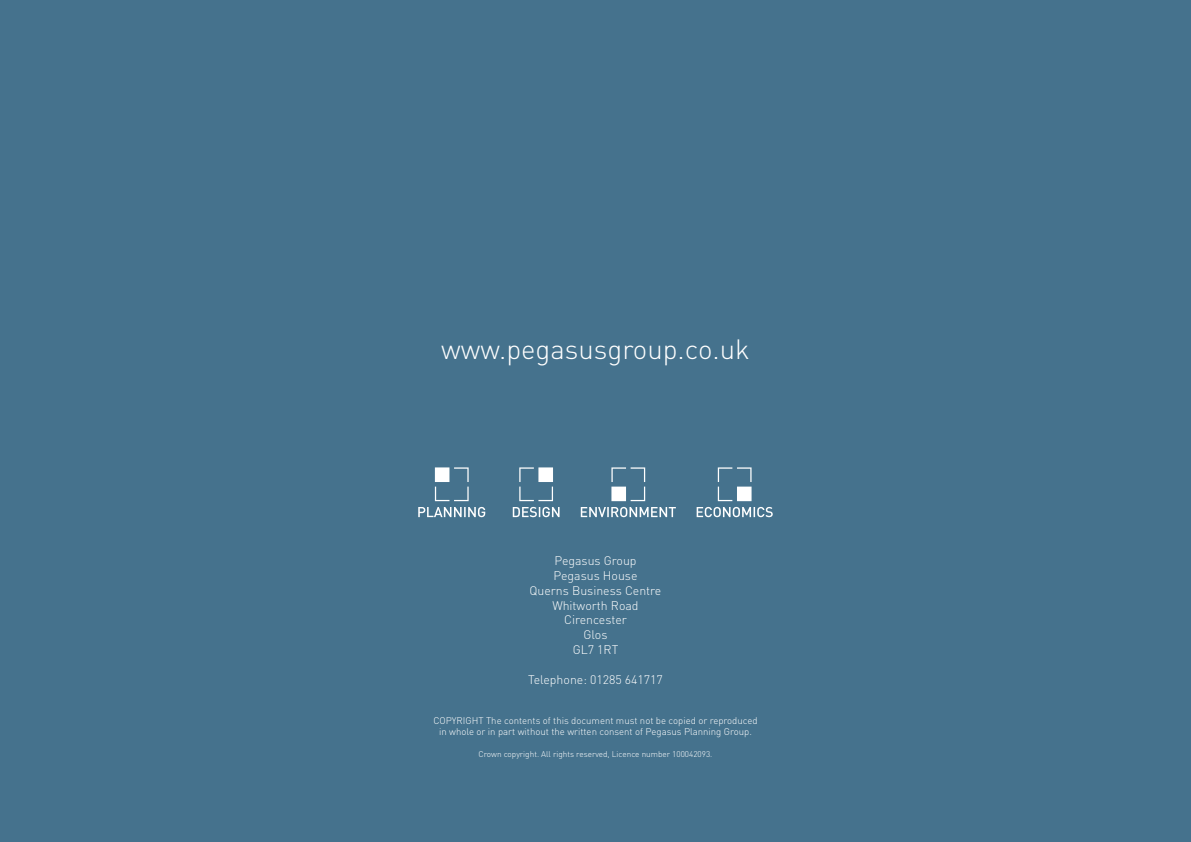
<style>
.page{position:relative;width:1191px;height:842px;background:#45728d}
.page>*{position:absolute;margin:0;border:0;box-sizing:border-box;transform-origin:0 0}
.t1{font:300 27.5px "DIN";color:#fff}
.t2{font:300 12.3px/14.8px "DIN";color:#fff;text-align:center}
.t3{font:300 9.6px/11px "DIN";color:#fff;text-align:center}
.t4{font:300 8.2px "DIN";color:#fff}
</style>
<div class="page">
<svg style="left:418px;top:507px;width:67px;height:10px"></svg>
<svg style="left:435px;top:467px;width:33px;height:34px"></svg>
<svg style="left:513px;top:507px;width:46px;height:10px"></svg>
<svg style="left:519px;top:467px;width:34px;height:34px"></svg>
<svg style="left:581px;top:507px;width:95px;height:10px"></svg>
<svg style="left:611px;top:467px;width:34px;height:34px"></svg>
<svg style="left:696px;top:507px;width:76px;height:10px"></svg>
<svg style="left:718px;top:467px;width:33px;height:34px"></svg>
<h1 class="t1" style="left:441px;top:331px;width:310px">www.pegasusgroup.co.uk</h1>
<p class="t2" style="left:529px;top:553px;width:133px">Pegasus Group<br>Pegasus House<br>Querns Business Centre<br>Whitworth Road<br>Cirencester<br>Glos<br>GL7 1RT</p>
<p class="t2" style="left:528px;top:671px;width:136px">Telephone: 01285 641717</p>
<p class="t3" style="left:433px;top:715px;width:326px">COPYRIGHT The contents of this document must not be copied or reproduced in whole or in part without the written consent of Pegasus Planning Group.</p>
<p class="t4" style="left:478px;top:748px;width:235px">Crown copyright. All rights reserved, Licence number 100042093.</p>
</div>
